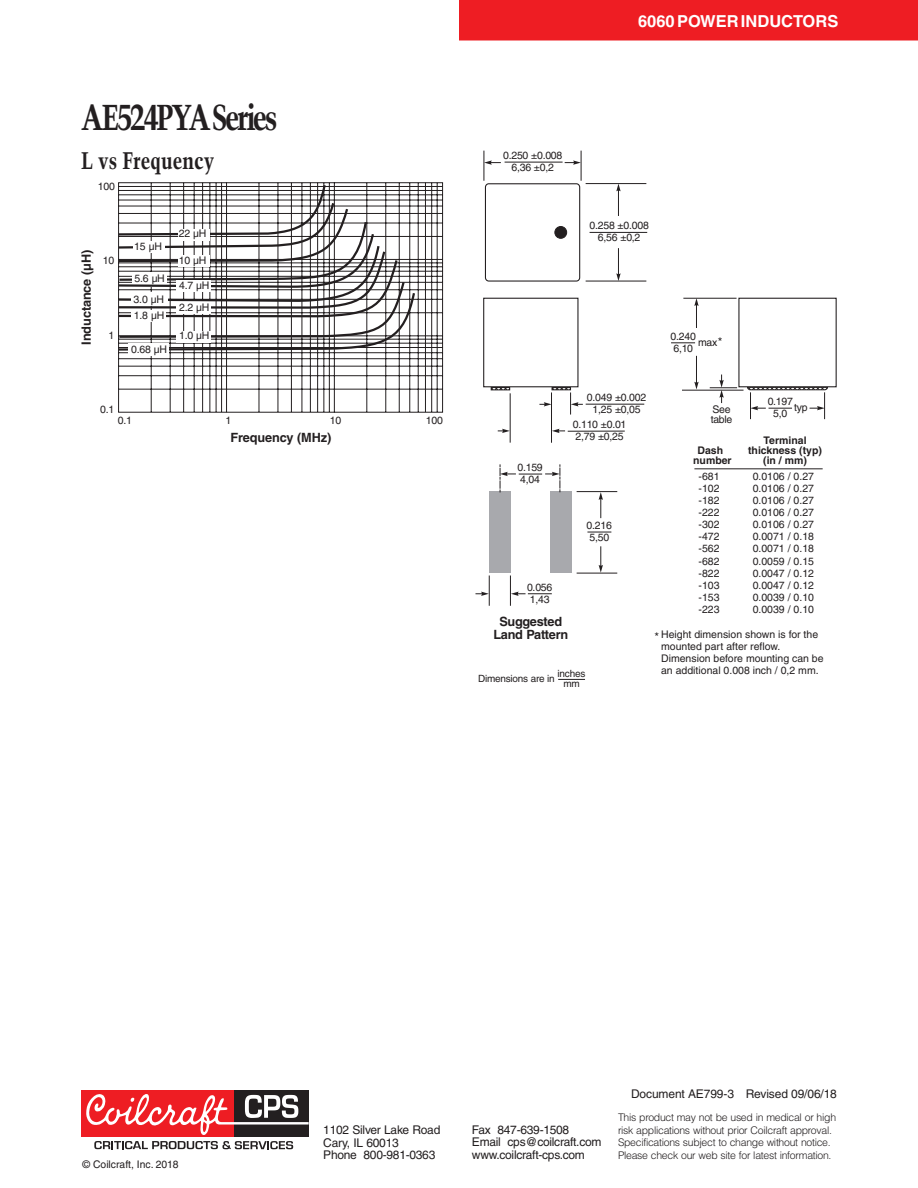
<style>
.page{position:relative;width:918px;height:1188px;background:#fff}
.page>*{position:absolute;margin:0;border:0;box-sizing:border-box;transform-origin:0 0}
.t1{font:700 condensed 36px "Trump Mediaeval";letter-spacing:-.07em;color:#231f20}
.t2{font:700 condensed 24px "Trump Mediaeval";color:#231f20}
.t3{font:700 16.5px "Helvetica";color:#fff}
.t4{font:700 12.75px/12.9px "Helvetica";letter-spacing:-.01em;color:#231f20;text-align:center}
.t5{font:12px/12.5px "Helvetica";letter-spacing:-.02em;color:#231f20}
.t6{font:10.5px/12.1px "Helvetica";color:#231f20}
.t7{font:300 10.5px/12.5px "Helvetica";letter-spacing:-.03em;color:#231f20}
.t8{font:700 10.5px "Helvetica";color:#231f20}
.t9{font:10.5px/12.1px "Helvetica";letter-spacing:-.02em;color:#231f20;text-align:center}
.t10{font:9.9px/9.4px "Helvetica";letter-spacing:-.02em;color:#231f20;text-align:center}
.s1{font-size:12px}
</style>
<div class="page">
<div style="left:459px;top:0;width:459px;height:40px;background:#ee1d23"></div>
<div style="left:234px;top:1090px;width:75px;height:47px;background:#231f20"></div>
<div style="left:81px;top:1090px;width:153px;height:47px;background:#ee1d23"></div>
<svg style="left:86px;top:1094px;width:223px;height:41px"></svg>
<svg style="left:94px;top:1141px;width:199px;height:8px"></svg>
<svg style="left:118px;top:182px;width:325px;height:231px"></svg>
<svg style="left:118px;top:183px;width:299px;height:169px"></svg>
<div style="left:177px;top:301px;width:34px;height:13px;background:#fff"></div>
<div style="left:178px;top:229px;width:32px;height:12px;background:#fff"></div>
<div style="left:132px;top:311px;width:34px;height:11px;background:#fff"></div>
<div style="left:177px;top:331px;width:34px;height:12px;background:#fff"></div>
<div style="left:128px;top:343px;width:41px;height:13px;background:#fff"></div>
<svg style="left:118px;top:232px;width:263px;height:70px"></svg>
<div style="left:131px;top:292px;width:37px;height:13px;background:#fff"></div>
<svg style="left:694px;top:356px;width:5px;height:33px"></svg>
<svg style="left:694px;top:299px;width:5px;height:29px"></svg>
<hr style="left:683px;top:298px;width:54px;height:1px;background:#231f20">
<div style="left:550px;top:491px;width:21px;height:82px;background:#a8a9ad"></div>
<div style="left:490px;top:491px;width:21px;height:82px;background:#a8a9ad"></div>
<svg style="left:475px;top:592px;width:14px;height:4px"></svg>
<hr style="left:577px;top:491px;width:40px;height:1px;background:#231f20">
<svg style="left:500px;top:464px;width:61px;height:28px"></svg>
<hr style="left:510px;top:576px;width:1px;height:30px;background:#231f20">
<hr style="left:489px;top:576px;width:1px;height:30px;background:#231f20">
<hr style="left:577px;top:573px;width:40px;height:1px;background:#231f20">
<div style="left:491px;top:387px;width:19px;height:3px;border:1px solid #231f20"></div>
<div style="left:552px;top:387px;width:19px;height:3px;border:1px solid #231f20"></div>
<div style="left:483px;top:298px;width:96px;height:89px;background:#fff;border:1px solid #231f20"></div>
<hr style="left:586px;top:404px;width:58px;height:1px;background:#231f20">
<hr style="left:568px;top:431px;width:57px;height:1px;background:#231f20">
<svg style="left:498px;top:429px;width:12px;height:4px"></svg>
<svg style="left:552px;top:429px;width:13px;height:4px"></svg>
<hr style="left:682px;top:390px;width:62px;height:1px;background:#231f20">
<hr style="left:551px;top:392px;width:1px;height:51px;background:#231f20">
<hr style="left:510px;top:393px;width:1px;height:50px;background:#231f20">
<svg style="left:539px;top:388px;width:44px;height:27px"></svg>
<svg style="left:710px;top:375px;width:27px;height:28px"></svg>
<svg style="left:747px;top:387px;width:81px;height:32px"></svg>
<div style="left:738px;top:298px;width:99px;height:89px;background:#fff;border:1px solid #231f20"></div>
<svg style="left:599px;top:546px;width:4px;height:27px"></svg>
<svg style="left:599px;top:492px;width:4px;height:26px"></svg>
<svg style="left:511px;top:592px;width:41px;height:4px"></svg>
<svg style="left:587px;top:532px;width:24px;height:1px"></svg>
<svg style="left:558px;top:679px;width:27px;height:1px"></svg>
<hr style="left:694px;top:468px;width:129px;height:1px;background:#231f20">
<svg style="left:671px;top:342px;width:24px;height:1px"></svg>
<hr style="left:590px;top:232px;width:57px;height:1px;background:#231f20">
<hr style="left:505px;top:162px;width:58px;height:1px;background:#231f20">
<div style="left:485px;top:183px;width:95px;height:99px;border:1px solid #231f20;border-radius:3px"></div>
<hr style="left:586px;top:183px;width:60px;height:1px;background:#231f20">
<svg style="left:616px;top:248px;width:5px;height:33px"></svg>
<svg style="left:616px;top:184px;width:5px;height:32px"></svg>
<svg style="left:485px;top:160px;width:16px;height:5px"></svg>
<svg style="left:565px;top:160px;width:16px;height:5px"></svg>
<hr style="left:586px;top:281px;width:60px;height:1px;background:#231f20">
<hr style="left:484px;top:151px;width:1px;height:30px;background:#231f20">
<hr style="left:581px;top:151px;width:1px;height:30px;background:#231f20">
<div style="left:555px;top:227px;width:12px;height:11px;background:#231f20;border-radius:50%"></div>
<div style="left:555px;top:226px;width:12px;height:12px;border:1px solid #231f20;border-radius:50%"></div>
<h1 class="t1" style="left:81px;top:94px;width:198px">AE524PYA Series</h1>
<h2 class="t2" style="left:81px;top:146px;width:135px">L vs Frequency</h2>
<p class="t6" style="left:98px;top:180px;width:19px">100</p>
<p class="t6" style="left:179px;top:228px;width:29px">22 µH</p>
<p class="t4" style="left:80px;top:345px;width:96px;rotate:-90deg">Inductance (µH)</p>
<p class="t6" style="left:103px;top:254px;width:13px">10</p>
<p class="t6" style="left:109px;top:329px;width:7px">1</p>
<p class="t6" style="left:134px;top:240px;width:29px">15 µH</p>
<p class="t6" style="left:134px;top:272px;width:32px">5.6 µH</p>
<p class="t6" style="left:134px;top:293px;width:32px">3.0 µH</p>
<p class="t6" style="left:134px;top:309px;width:32px">1.8 µH</p>
<p class="t6" style="left:131px;top:343px;width:38px">0.68 µH</p>
<p class="t6" style="left:179px;top:254px;width:29px">10 µH</p>
<p class="t6" style="left:179px;top:279px;width:32px">4.7 µH</p>
<p class="t6" style="left:179px;top:301px;width:32px">2.2 µH</p>
<p class="t6" style="left:179px;top:330px;width:32px">1.0 µH</p>
<p class="t6" style="left:100px;top:403px;width:16px">0.1</p>
<p class="t6" style="left:118px;top:414px;width:16px">0.1</p>
<p class="t6" style="left:225px;top:414px;width:7px">1</p>
<p class="t6" style="left:330px;top:414px;width:13px">10</p>
<p class="t6" style="left:426px;top:414px;width:19px">100</p>
<p class="t4" style="left:230px;top:430px;width:102px">Frequency (MHz)</p>
<h3 class="t3" style="left:638px;top:11px;width:202px">6060 POWER INDUCTORS</h3>
<p class="t6" style="left:503px;top:149px;width:61px;text-align:center">0.250 ±0.008<br>6,36 ±0,2</p>
<p class="t6" style="left:590px;top:219px;width:61px;text-align:center">0.258 ±0.008<br>6,56 ±0,2</p>
<p class="t6" style="left:517px;top:462px;width:27px">0.159<br>4,04</p>
<p class="t6" style="left:527px;top:581px;width:27px">0.056<br>1,43</p>
<p class="t9" style="left:587px;top:391px;width:61px">0.049 ±0.002<br>1,25 ±0,05</p>
<p class="t6" style="left:573px;top:418px;width:55px">0.110 ±0.01<br>2,79 ±0,25</p>
<p class="t6" style="left:587px;top:519px;width:27px">0.216<br>5,50</p>
<p class="t6" style="left:671px;top:330px;width:27px">0.240<br>6,10</p>
<p class="t6" style="left:698px;top:336px;width:26px">max<span class="s1">*</span></p>
<p class="t6" style="left:768px;top:395px;width:27px;text-align:center">0.197<br>5,0</p>
<p class="t6" style="left:794px;top:401px;width:15px">typ</p>
<p class="t9" style="left:711px;top:404px;width:23px;line-height:9.9px;text-align:left">See table</p>
<p class="t8" style="left:698px;top:444px;width:27px">Dash</p>
<p class="t8" style="left:748px;top:444px;width:75px">thickness (typ)</p>
<p class="t8" style="left:693px;top:454px;width:40px">number</p>
<p class="t8" style="left:763px;top:454px;width:45px">(in / mm)</p>
<p class="t8" style="left:763px;top:434px;width:45px">Terminal</p>
<p class="t6" style="left:699px;top:470px;width:23px">-681</p>
<p class="t6" style="left:753px;top:470px;width:63px">0.0106 / 0.27</p>
<p class="t6" style="left:699px;top:482px;width:23px">-102</p>
<p class="t6" style="left:753px;top:482px;width:63px">0.0106 / 0.27</p>
<p class="t6" style="left:699px;top:494px;width:23px">-182</p>
<p class="t6" style="left:753px;top:494px;width:63px">0.0106 / 0.27</p>
<p class="t6" style="left:699px;top:506px;width:23px">-222</p>
<p class="t6" style="left:753px;top:506px;width:63px">0.0106 / 0.27</p>
<p class="t6" style="left:699px;top:518px;width:23px">-302</p>
<p class="t6" style="left:753px;top:518px;width:63px">0.0106 / 0.27</p>
<p class="t6" style="left:699px;top:531px;width:23px">-472</p>
<p class="t6" style="left:753px;top:531px;width:63px">0.0071 / 0.18</p>
<p class="t6" style="left:699px;top:543px;width:23px">-562</p>
<p class="t6" style="left:753px;top:543px;width:63px">0.0071 / 0.18</p>
<p class="t6" style="left:699px;top:555px;width:23px">-682</p>
<p class="t6" style="left:753px;top:555px;width:63px">0.0059 / 0.15</p>
<p class="t6" style="left:699px;top:567px;width:23px">-822</p>
<p class="t6" style="left:753px;top:567px;width:63px">0.0047 / 0.12</p>
<p class="t6" style="left:699px;top:579px;width:23px">-103</p>
<p class="t6" style="left:753px;top:579px;width:63px">0.0047 / 0.12</p>
<p class="t6" style="left:699px;top:591px;width:23px">-153</p>
<p class="t6" style="left:753px;top:591px;width:63px">0.0039 / 0.10</p>
<p class="t6" style="left:699px;top:603px;width:23px">-223</p>
<p class="t6" style="left:753px;top:603px;width:63px">0.0039 / 0.10</p>
<p class="t4" style="left:493px;top:615px;width:76px">Suggested<br>Land Pattern</p>
<p class="t10" style="left:558px;top:669px;width:29px">inches mm</p>
<p class="t10" style="left:478px;top:674px;width:78px">Dimensions are in</p>
<p class="t6" style="left:661px;top:628px;width:164px;text-indent:-7px"><span class="s1">*</span> Height dimension shown is for the mounted part after reflow.<br>Dimension before mounting can be an additional 0.008 inch / 0,2 mm.</p>
<p class="t5" style="left:631px;top:1088px;width:207px">Document AE799-3 Revised 09/06/18</p>
<p class="t6" style="left:83px;top:1158px;width:98px">© Coilcraft, Inc. 2018</p>
<p class="t5" style="left:323px;top:1124px;width:119px">1102 Silver Lake Road<br>Cary, IL 60013<br>Phone 800-981-0363</p>
<p class="t5" style="left:472px;top:1123px;width:131px">Fax 847-639-1508<br>Email cps@coilcraft.com www.coilcraft-cps.com</p>
<p class="t7" style="left:618px;top:1111px;width:220px">This product may not be used in medical or high risk applications without prior Coilcraft approval.<br>Specifications subject to change without notice.<br>Please check our web site for latest information.</p>
</div>
